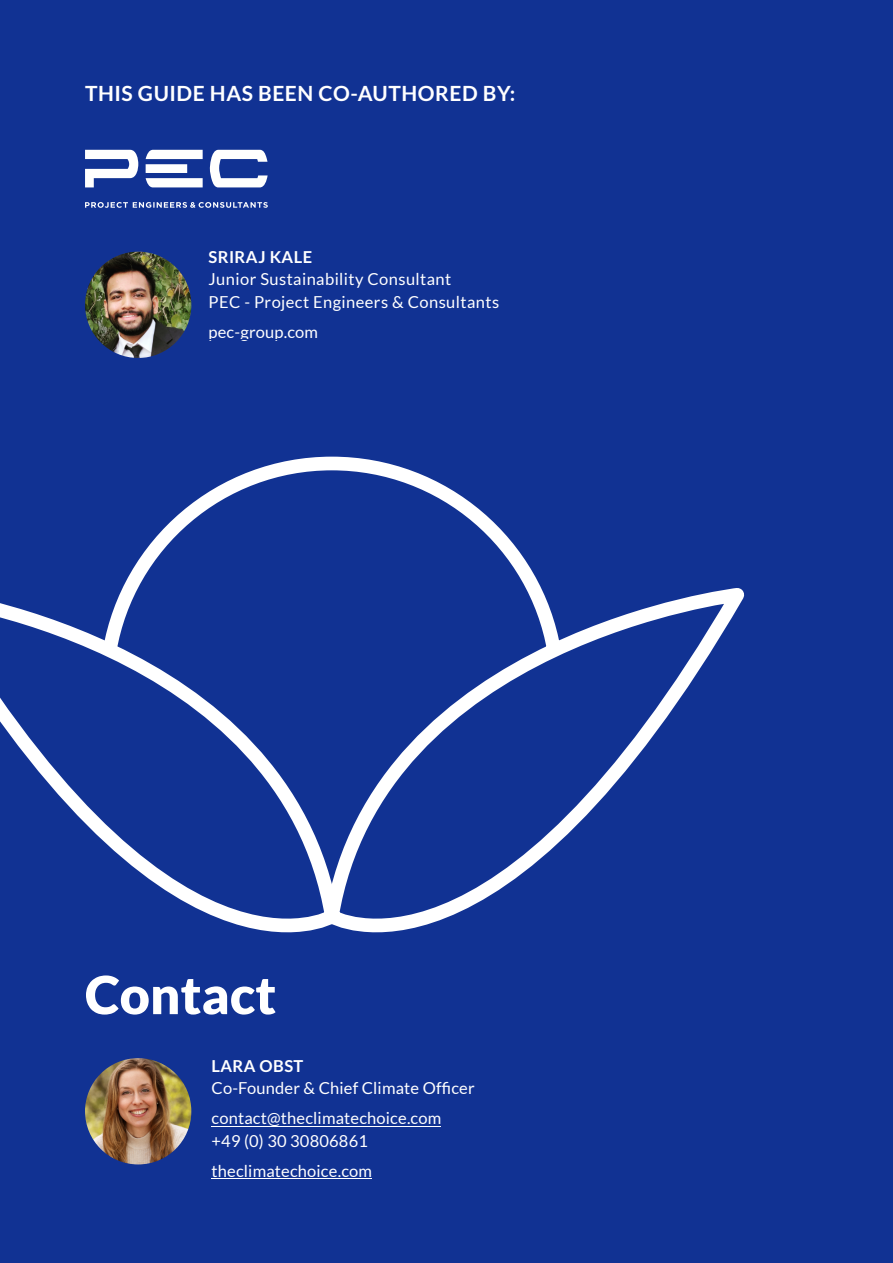
<style>
.page{position:relative;width:893px;height:1263px;background:#113293}
.page>*{position:absolute;margin:0;border:0;box-sizing:border-box;transform-origin:0 0}
.t1{font:900 52.5px "Lato";color:#fff}
.t2{font:700 21px "Lato";letter-spacing:.025em;color:#fff}
.t3{font:16.5px/30px "Lato";letter-spacing:.01em;color:#fff}
.t4{font:700 16.5px "Lato";letter-spacing:.025em;color:#fff}
</style>
<div class="page">
<hr style="left:212px;top:1125px;width:229px;height:1px;background:#fff">
<hr style="left:212px;top:1178px;width:160px;height:1px;background:#fff">
<img style="left:85px;top:1058px;width:106px;height:106px;border-radius:50%">
<img style="left:85px;top:252px;width:106px;height:106px;border-radius:50%">
<svg style="left:0;top:603px;width:94px;height:480px"></svg>
<svg style="left:94px;top:456px;width:651px;height:627px"></svg>
<svg style="left:85px;top:202px;width:183px;height:6px"></svg>
<svg style="left:85px;top:150px;width:183px;height:37px"></svg>
<p class="t2" style="left:85px;top:84px;width:432px">THIS GUIDE HAS BEEN CO-AUTHORED BY:</p>
<p class="t4" style="left:209px;top:249px;width:105px">SRIRAJ KALE</p>
<p class="t3" style="left:209px;top:269px;width:292px;line-height:22.5px">Junior Sustainability Consultant<br>PEC - Project Engineers &amp; Consultants</p>
<p class="t3" style="left:209px;top:318px;width:111px">pec-group.com</p>
<h1 class="t1" style="left:85px;top:972px;width:193px">Contact</h1>
<p class="t4" style="left:212px;top:1058px;width:93px">LARA OBST</p>
<p class="t3" style="left:212px;top:1074px;width:265px">Co-Founder &amp; Chief Climate Officer contact@theclimatechoice.com</p>
<p class="t3" style="left:212px;top:1127px;width:162px">+49 (0) 30 30806861 theclimatechoice.com</p>
</div>
